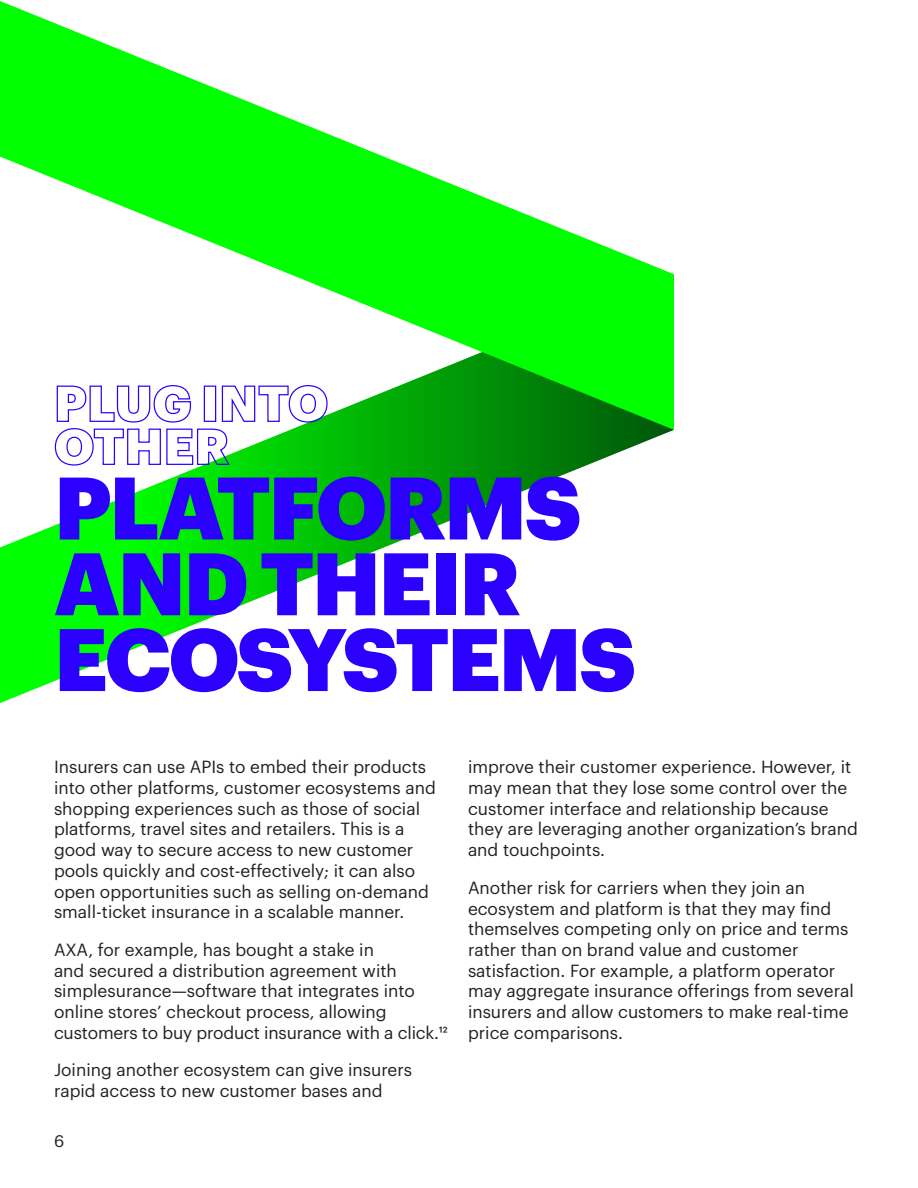
<style>
.page{position:relative;width:918px;height:1188px;background:#fff}
.page>*{position:absolute;margin:0;border:0;box-sizing:border-box;transform-origin:0 0}
.Heading{font:900 86.55px/75.8px "Graphik";letter-spacing:-.025em;color:#2b00ff}
.Body_Copy{font:17.25px/20.7px "Graphik";color:#231f20}
.t1{font:16.5px "Graphik";color:#231f20}
</style>
<div class="page">
<svg style="left:0;top:430px;width:674px;height:273px"></svg>
<svg style="left:0;top:1px;width:674px;height:429px"></svg>
<svg style="left:54px;top:384px;width:274px;height:82px"></svg>
<p class="Heading" style="left:54px;top:462px;width:583px">PLATFORMS<br>AND THEIR<br>ECOSYSTEMS</p>
<p class="Body_Copy" style="left:54px;top:755px;width:383px">Insurers can use APIs to embed their products into other platforms, customer ecosystems and shopping experiences such as those of social platforms, travel sites and retailers. This is a good way to secure access to new customer pools quickly and cost-effectively; it can also open opportunities such as selling on-demand small-ticket insurance in a scalable manner.</p>
<p class="Body_Copy" style="left:54px;top:938px;width:395px">AXA, for example, has bought a stake in<br>and secured a distribution agreement with simplesurance—software that integrates into online stores’ checkout process, allowing customers to buy product insurance with a click.12</p>
<p class="Body_Copy" style="left:54px;top:1058px;width:360px">Joining another ecosystem can give insurers rapid access to new customer bases and</p>
<p class="t1" style="left:54px;top:1129px;width:12px">6</p>
<p class="Body_Copy" style="left:468px;top:755px;width:392px">improve their customer experience. However, it may mean that they lose some control over the customer interface and relationship because they are leveraging another organization’s brand and touchpoints.</p>
<p class="Body_Copy" style="left:468px;top:876px;width:387px">Another risk for carriers when they join an ecosystem and platform is that they may find themselves competing only on price and terms rather than on brand value and customer satisfaction. For example, a platform operator may aggregate insurance offerings from several insurers and allow customers to make real-time price comparisons.</p>
</div>
